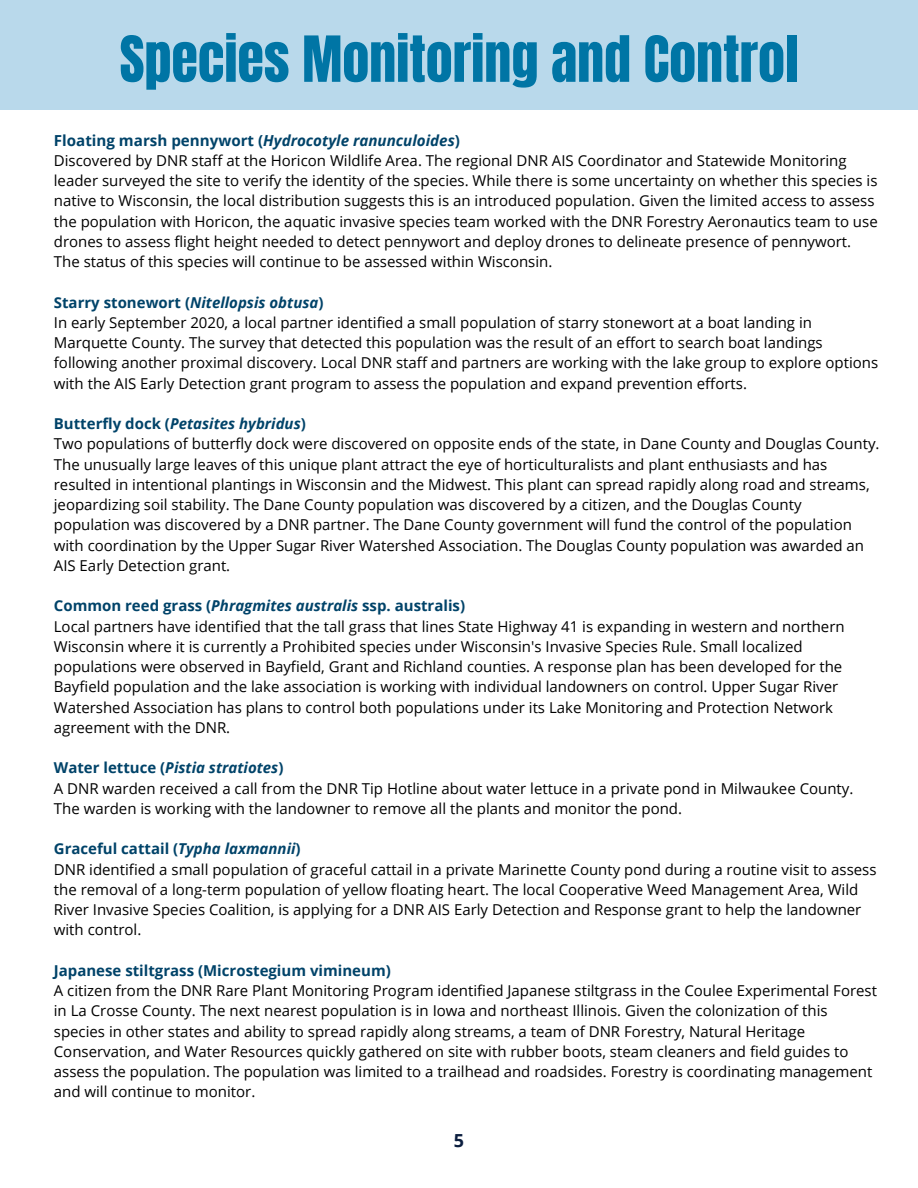
<style>
.page{position:relative;width:918px;height:1188px;background:#fff}
.page>*{position:absolute;margin:0;border:0;box-sizing:border-box;transform-origin:0 0}
.t1{font:54px "Anton";color:#0075a5}
.t2{font:700 18px "Open Sans";color:#0b1e3f}
.t3{font:700 15.15px "Open Sans";color:#004369}
.t4{font:15px/20.2px "Open Sans";color:#000}
.t5{font:700 15px "Open Sans";color:#004369}
.t6{font:italic 700 15px "Open Sans";color:#004369}
.s1{font-style:italic}
.s2{font-style:normal}
</style>
<div class="page">
<div style="left:0;top:0;width:918px;height:109px;background:#b9d9eb"></div>
<p class="t1" style="left:120px;top:20px;width:680px">Species Monitoring and Control</p>
<p class="t3" style="left:54px;top:130px;width:408px">Floating marsh pennywort (<span class="s1">Hydrocotyle ranunculoides</span>)</p>
<p class="t4" style="left:54px;top:150px;width:825px">Discovered by DNR staff at the Horicon Wildlife Area. The regional DNR AIS Coordinator and Statewide Monitoring leader surveyed the site to verify the identity of the species. While there is some uncertainty on whether this species is native to Wisconsin, the local distribution suggests this is an introduced population. Given the limited access to assess the population with Horicon, the aquatic invasive species team worked with the DNR Forestry Aeronautics team to use drones to assess flight height needed to detect pennywort and deploy drones to delineate presence of pennywort.<br>The status of this species will continue to be assessed within Wisconsin.</p>
<p class="t5" style="left:54px;top:292px;width:271px">Starry stonewort (<span class="s1">Nitellopsis obtusa</span>)</p>
<p class="t4" style="left:54px;top:312px;width:826px">In early September 2020, a local partner identified a small population of starry stonewort at a boat landing in Marquette County. The survey that detected this population was the result of an effort to search boat landings following another proximal discovery. Local DNR staff and partners are working with the lake group to explore options with the AIS Early Detection grant program to assess the population and expand prevention efforts.</p>
<p class="t6" style="left:54px;top:413px;width:253px"><span class="s2">Butterfly dock (</span>Petasites hybridus<span class="s2">)</span></p>
<p class="t4" style="left:54px;top:434px;width:827px">Two populations of butterfly dock were discovered on opposite ends of the state, in Dane County and Douglas County.<br>The unusually large leaves of this unique plant attract the eye of horticulturalists and plant enthusiasts and has resulted in intentional plantings in Wisconsin and the Midwest. This plant can spread rapidly along road and streams, jeopardizing soil stability. The Dane County population was discovered by a citizen, and the Douglas County population was discovered by a DNR partner. The Dane County government will fund the control of the population with coordination by the Upper Sugar River Watershed Association. The Douglas County population was awarded an AIS Early Detection grant.</p>
<p class="t5" style="left:54px;top:595px;width:413px">Common reed grass (<span class="s1">Phragmites australis</span> ssp. australis)</p>
<p class="t4" style="left:54px;top:616px;width:792px">Local partners have identified that the tall grass that lines State Highway 41 is expanding in western and northern Wisconsin where it is currently a Prohibited species under Wisconsin's Invasive Species Rule. Small localized populations were observed in Bayfield, Grant and Richland counties. A response plan has been developed for the Bayfield population and the lake association is working with individual landowners on control. Upper Sugar River Watershed Association has plans to control both populations under its Lake Monitoring and Protection Network agreement with the DNR.</p>
<p class="t6" style="left:54px;top:757px;width:231px"><span class="s2">Water lettuce (</span>Pistia stratiotes<span class="s2">)</span></p>
<p class="t4" style="left:54px;top:778px;width:801px">A DNR warden received a call from the DNR Tip Hotline about water lettuce in a private pond in Milwaukee County.<br>The warden is working with the landowner to remove all the plants and monitor the pond.</p>
<p class="t5" style="left:54px;top:838px;width:248px">Graceful cattail (<span class="s1">Typha laxmannii</span>)</p>
<p class="t4" style="left:54px;top:859px;width:824px">DNR identified a small population of graceful cattail in a private Marinette County pond during a routine visit to assess the removal of a long-term population of yellow floating heart. The local Cooperative Weed Management Area, Wild River Invasive Species Coalition, is applying for a DNR AIS Early Detection and Response grant to help the landowner with control.</p>
<p class="t5" style="left:54px;top:960px;width:338px">Japanese stiltgrass (Microstegium vimineum)</p>
<p class="t4" style="left:54px;top:980px;width:825px">A citizen from the DNR Rare Plant Monitoring Program identified Japanese stiltgrass in the Coulee Experimental Forest in La Crosse County. The next nearest population is in Iowa and northeast Illinois. Given the colonization of this species in other states and ability to spread rapidly along streams, a team of DNR Forestry, Natural Heritage Conservation, and Water Resources quickly gathered on site with rubber boots, steam cleaners and field guides to assess the population. The population was limited to a trailhead and roadsides. Forestry is coordinating management and will continue to monitor.</p>
<p class="t2" style="left:454px;top:1128px;width:12px">5</p>
</div>
